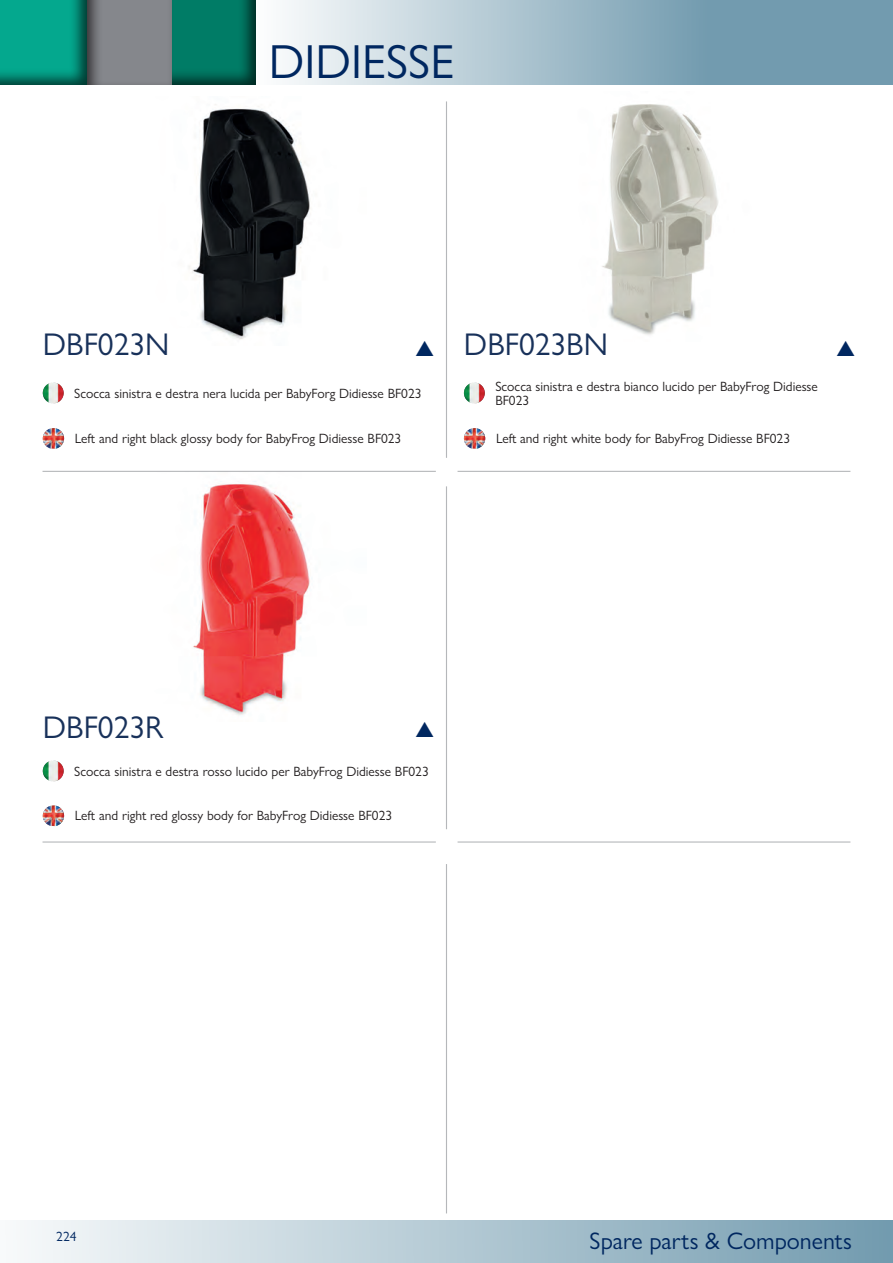
<style>
.page{position:relative;width:893px;height:1263px;background:#fff}
.page>*{position:absolute;margin:0;border:0;box-sizing:border-box;transform-origin:0 0}
.t1{font:48px "Gill Sans Nova";color:#002760}
.t2{font:31.5px "Gill Sans Nova";color:#18315a}
.t3{font:24px "Gill Sans Nova";color:#002760}
.t4{font:13.5px/13.5px "Gill Sans Nova";color:#231f20}
.t5{font:13.5px "Gill Sans Nova";color:#002760}
</style>
<div class="page">
<svg style="left:287px;top:0;width:606px;height:85px;background:#9fbbc8"></svg>
<div style="left:169px;top:0;width:88px;height:86px;background:#231f20;opacity:.75"></div>
<div style="left:84px;top:0;width:88px;height:87px;background:#231f20;opacity:.75"></div>
<div style="left:0;top:0;width:88px;height:86px;background:#231f20;opacity:.75"></div>
<div style="left:0;top:1220px;width:893px;height:43px;background:linear-gradient(to right,#f8fafb,#729baf)"></div>
<img style="left:189px;top:104px;width:121px;height:236px">
<img style="left:193px;top:481px;width:117px;height:234px">
<img style="left:602px;top:104px;width:116px;height:231px">
<img style="left:43px;top:428px;width:21px;height:21px">
<img style="left:464px;top:428px;width:21px;height:21px">
<img style="left:43px;top:805px;width:21px;height:21px">
<img style="left:43px;top:383px;width:21px;height:20px;border-radius:10px">
<img style="left:464px;top:383px;width:21px;height:20px;border-radius:10px">
<img style="left:43px;top:760px;width:21px;height:21px;border-radius:10px">
<hr style="left:446px;top:101px;width:1px;height:357px;background:#85888d">
<hr style="left:458px;top:471px;width:392px;height:1px;background:#85888d">
<hr style="left:43px;top:471px;width:393px;height:1px;background:#85888d">
<hr style="left:458px;top:841px;width:392px;height:1px;background:#85888d">
<hr style="left:43px;top:841px;width:393px;height:1px;background:#85888d">
<hr style="left:446px;top:486px;width:1px;height:343px;background:#85888d">
<hr style="left:446px;top:864px;width:1px;height:349px;background:#85888d">
<h1 class="t1" style="left:269px;top:32px;width:187px">DIDIESSE</h1>
<h2 class="t2" style="left:43px;top:325px;width:128px">DBF023N</h2>
<h2 class="t2" style="left:464px;top:325px;width:146px">DBF023BN</h2>
<p class="t4" style="left:74px;top:386px;width:349px">Scocca sinistra e destra nera lucida per BabyForg Didiesse BF023</p>
<p class="t4" style="left:495px;top:380px;width:324px">Scocca sinistra e destra bianco lucido per BabyFrog Didiesse<br>BF023</p>
<p class="t4" style="left:75px;top:432px;width:328px">Left and right black glossy body for BabyFrog Didiesse BF023</p>
<p class="t4" style="left:496px;top:432px;width:295px">Left and right white body for BabyFrog Didiesse BF023</p>
<h2 class="t2" style="left:43px;top:708px;width:122px">DBF023R</h2>
<p class="t4" style="left:74px;top:764px;width:356px">Scocca sinistra e destra rosso lucido per BabyFrog Didiesse BF023</p>
<p class="t4" style="left:75px;top:809px;width:319px">Left and right red glossy body for BabyFrog Didiesse BF023</p>
<p class="t5" style="left:56px;top:1228px;width:22px">224</p>
<h3 class="t3" style="left:590px;top:1226px;width:264px">Spare parts &amp; Components</h3>
</div>
